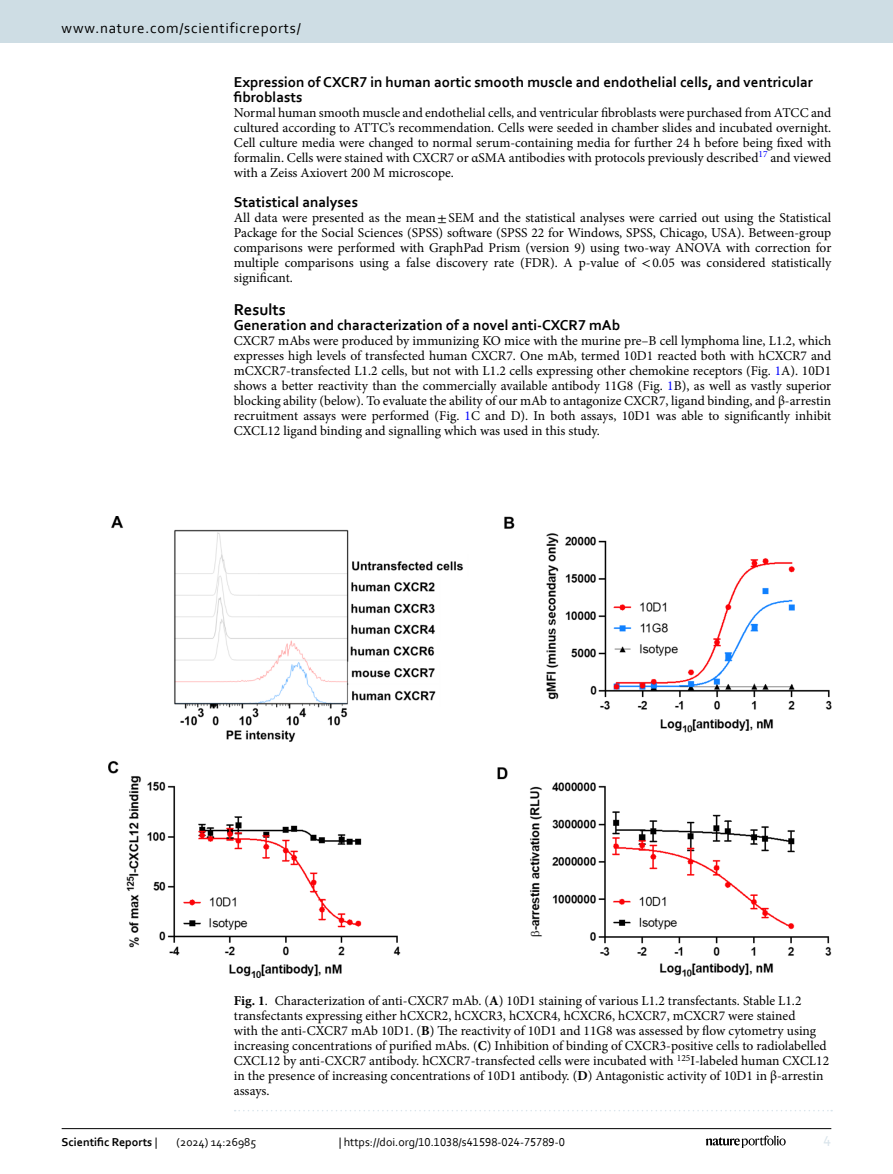
<style>
.page{position:relative;width:893px;height:1174px;background:#fff}
.page>*{position:absolute;margin:0;border:0;box-sizing:border-box;transform-origin:0 0}
.Head_1{font:700 16.5px "Corbel";color:#000}
.Head_2{font:700 15px/15px "Corbel";color:#000}
.Head_2_After_1{font:700 15px "Corbel";color:#000}
.t1{font:15px "Corbel";letter-spacing:.05em;color:#000}
.t2{font:15px "Corbel";color:#d9e4eb}
.Body_Text{font:13.5px/15px "Minion Pro";color:#000;text-align:justify}
.Figure_Caption{font:13.5px/15px "Minion Pro";color:#000}
.t3{font:12px "Corbel";color:#000}
.t4{font:700 12px "Corbel";color:#000}
.s1{font-family:"STIX"}
.s2{color:#00f}
.s3{font-weight:700}
.s4{font-weight:400}
</style>
<div class="page">
<img style="left:108px;top:517px;width:723px;height:460px">
<svg style="left:235px;top:1110px;width:597px;height:1px"></svg>
<hr style="left:62px;top:1128px;width:769px;height:1px;background:#000">
<svg style="left:706px;top:1135px;width:80px;height:12px"></svg>
<div style="left:0;top:0;width:893px;height:43px;background:#cedde4"></div>
<p class="t1" style="left:62px;top:18px;width:241px">www.nature.com/scientificreports/</p>
<p class="Head_2" style="left:234px;top:74px;width:581px">Expression of CXCR7 in human aortic smooth muscle and endothelial cells, and ventricular fibroblasts</p>
<p class="Body_Text" style="left:234px;top:105px;width:599px">Normal human smooth muscle and endothelial cells, and ventricular fibroblasts were purchased from ATCC and cultured according to ATTC’s recommendation. Cells were seeded in chamber slides and incubated overnight.<br>Cell culture media were changed to normal serum-containing media for further 24 h before being fixed with formalin. Cells were stained with CXCR7 or αSMA antibodies with protocols previously described<sup>17</sup> and viewed with a Zeiss Axiovert 200 M microscope.</p>
<p class="Head_2" style="left:234px;top:194px;width:126px">Statistical analyses</p>
<p class="Body_Text" style="left:234px;top:210px;width:599px">All data were presented as the mean<span class="s1">±</span>SEM and the statistical analyses were carried out using the Statistical Package for the Social Sciences (SPSS) software (SPSS 22 for Windows, SPSS, Chicago, USA). Between-group comparisons were performed with GraphPad Prism (version 9) using two-way ANOVA with correction for multiple comparisons using a false discovery rate (FDR). A p-value of <span class="s1">&lt;</span>0.05 was considered statistically significant.</p>
<p class="Head_1" style="left:234px;top:299px;width:53px">Results</p>
<p class="Head_2_After_1" style="left:234px;top:316px;width:388px">Generation and characterization of a novel anti-CXCR7 mAb</p>
<p class="Body_Text" style="left:234px;top:333px;width:599px">CXCR7 mAbs were produced by immunizing KO mice with the murine pre–B cell lymphoma line, L1.2, which expresses high levels of transfected human CXCR7. One mAb, termed 10D1 reacted both with hCXCR7 and mCXCR7-transfected L1.2 cells, but not with L1.2 cells expressing other chemokine receptors (Fig. <span class="s2">1</span>A). 10D1 shows a better reactivity than the commercially available antibody 11G8 (Fig. <span class="s2">1</span>B), as well as vastly superior blocking ability (below). To evaluate the ability of our mAb to antagonize CXCR7, ligand binding, and β-arrestin recruitment assays were performed (Fig. <span class="s2">1</span>C and D). In both assays, 10D1 was able to significantly inhibit CXCL12 ligand binding and signalling which was used in this study.</p>
<p class="Figure_Caption" style="left:234px;top:993px;width:597px"><span class="s3">Fig. 1</span>. Characterization of anti-CXCR7 mAb. (<span class="s3">A</span>) 10D1 staining of various L1.2 transfectants. Stable L1.2 transfectants expressing either hCXCR2, hCXCR3, hCXCR4, hCXCR6, hCXCR7, mCXCR7 were stained<br>with the anti-CXCR7 mAb 10D1. (<span class="s3">B</span>) The reactivity of 10D1 and 11G8 was assessed by flow cytometry using increasing concentrations of purified mAbs. (<span class="s3">C</span>) Inhibition of binding of CXCR3-positive cells to radiolabelled CXCL12 by anti-CXCR7 antibody. hCXCR7-transfected cells were incubated with <sup>125</sup>I-labeled human CXCL12 in the presence of increasing concentrations of 10D1 antibody. (<span class="s3">D</span>) Antagonistic activity of 10D1 in β-arrestin assays.</p>
<p class="t4" style="left:62px;top:1134px;width:97px">Scientific Reports <span class="s4">|</span></p>
<p class="t3" style="left:177px;top:1134px;width:81px">(2024) 14:26985</p>
<p class="t3" style="left:339px;top:1134px;width:228px">| https://doi.org/10.1038/s41598-024-75789-0</p>
<p class="t2" style="left:824px;top:1132px;width:9px">4</p>
</div>
